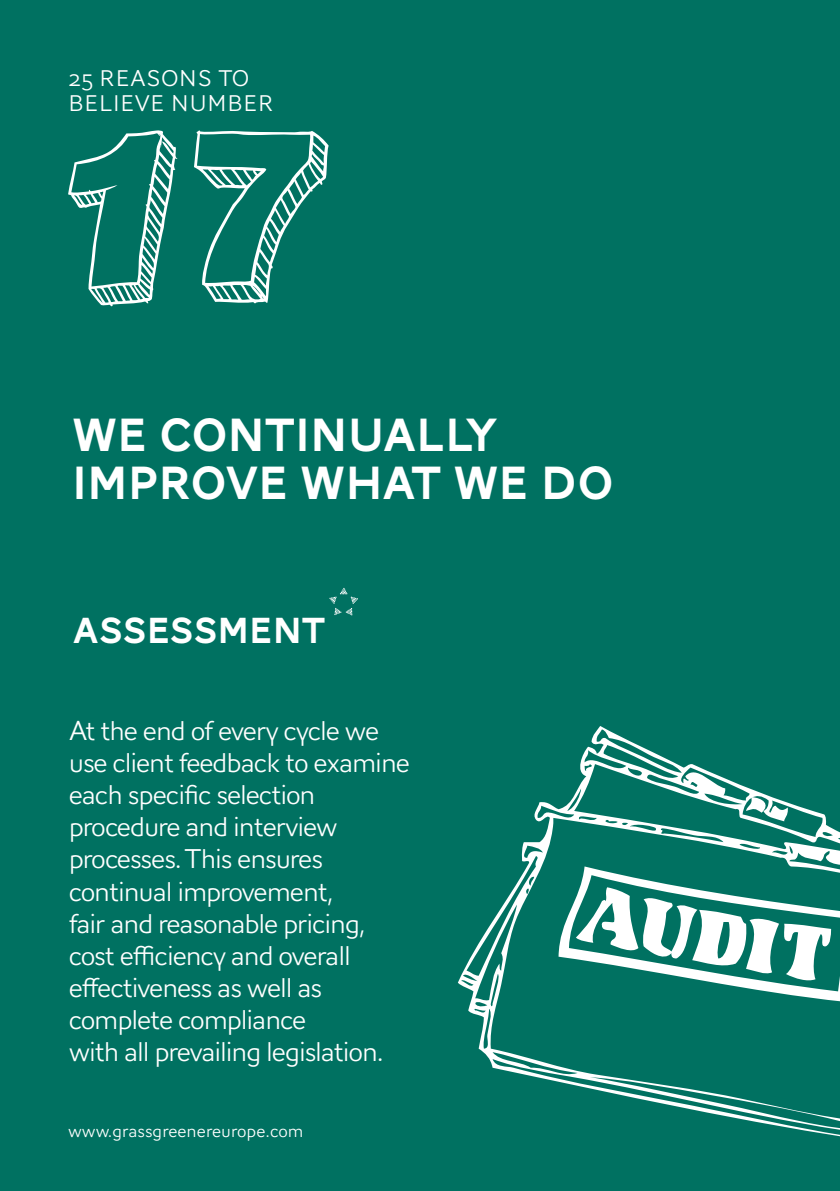
<style>
.page{position:relative;width:840px;height:1191px;background:#fff}
.page>*{position:absolute;margin:0;border:0;box-sizing:border-box;transform-origin:0 0}
.t1{font:48px/48px "AW Conqueror Carved One";color:#fff}
.t2{font:37.4px "AW Conqueror Carved One";color:#fff}
.t3{font:300 28px/32px "AW Conqueror Sans";letter-spacing:-.04em;color:#fff}
.t4{font:300 23.4px/24.8px "AW Conqueror Sans";color:#fff}
.t5{font:300 18px "AW Conqueror Sans";color:#fff}
</style>
<div class="page">
<div style="left:0;top:0;width:839px;height:1191px;background:#007161"></div>
<svg style="left:68px;top:130px;width:109px;height:177px"></svg>
<svg style="left:194px;top:130px;width:134px;height:174px"></svg>
<svg style="left:457px;top:726px;width:382px;height:410px"></svg>
<svg style="left:745px;top:797px;width:25px;height:15px"></svg>
<svg style="left:329px;top:588px;width:29px;height:27px"></svg>
<p class="t4" style="left:68px;top:66px;width:207px">25 REASONS TO<br>BELIEVE NUMBER</p>
<h1 class="t1" style="left:72px;top:415px;width:542px">WE CONTINUALLY<br>IMPROVE WHAT WE DO</h1>
<h2 class="t2" style="left:73px;top:613px;width:254px">ASSESSMENT</h2>
<p class="t3" style="left:69px;top:715px;width:342px">At the end of every cycle we use client feedback to examine each specific selection procedure and interview processes. This ensures continual improvement,<br>fair and reasonable pricing, cost efficiency and overall effectiveness as well as complete compliance<br>with all prevailing legislation.</p>
<p class="t5" style="left:68px;top:1115px;width:237px">www.grassgreenereurope.com</p>
</div>
